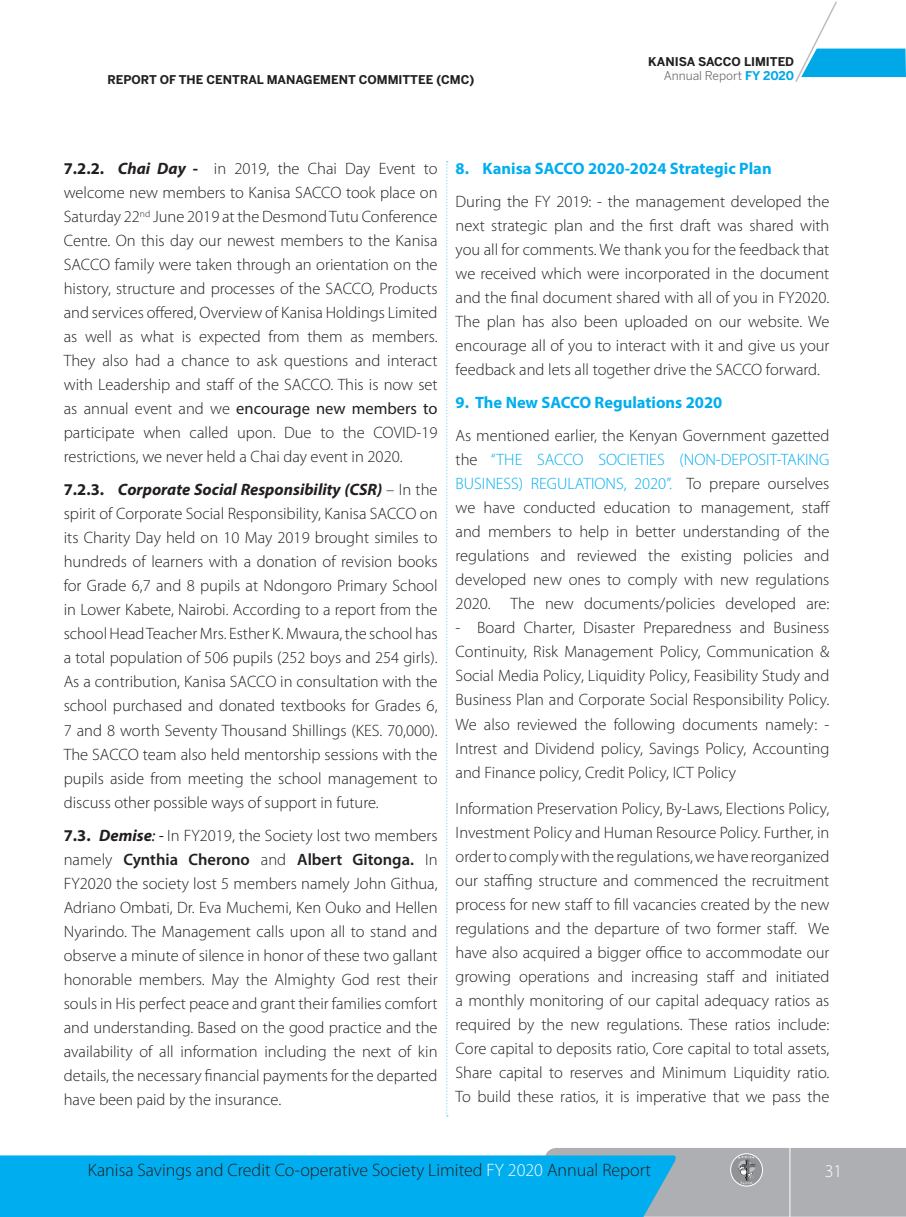
<style>
.page{position:relative;width:906px;height:1217px;background:#fff}
.page>*{position:absolute;margin:0;border:0;box-sizing:border-box;transform-origin:0 0}
.t1{font:300 18px "Myriad Pro";color:#231f20}
.t2{font:300 18px "Myriad Pro";color:#fff}
.List_Paragraph{font:300 16.5px/24px "Myriad Pro";color:#231f20;text-align:justify}
.No_Spacing{font:300 16.5px/24px "Myriad Pro";color:#231f20;text-align:justify}
.List_Paragraph-2{font:300 16.5px/24px "Myriad Pro";color:#221e1f;text-align:justify}
.List_Paragraph-3{font:700 16.5px "Myriad Pro";color:#00aeef}
.t3{font:700 12px/14.4px "Benton Sans";color:#231f20;text-align:right}
.s1{font-weight:400;color:#6c6d70}
.s2{color:#00a8e7}
.s3{font-weight:700}
.s4{font-weight:700;font-style:italic}
.s5{font-weight:400}
.s6{font-weight:700;color:#231f20}
.s7{font-weight:700;font-style:italic;color:#221e1f}
.s8{font-weight:400;font-style:italic;color:#221e1f}
.s9{font-weight:600}
.s10{color:#00aeef}
.s11{color:#fff}
</style>
<div class="page">
<svg style="left:795px;top:1px;width:111px;height:81px"></svg>
<svg style="left:446px;top:161px;width:1px;height:955px"></svg>
<svg style="left:0;top:1148px;width:906px;height:68px;background:#42b3df"></svg>
<p class="t3" style="left:107px;top:73px;width:368px">REPORT OF THE CENTRAL MANAGEMENT COMMITTEE (CMC)</p>
<p class="t3" style="left:648px;top:54px;width:147px">KANISA SACCO LIMITED<br><span class="s1">Annual Report</span> <span class="s2">FY 2020</span></p>
<p class="List_Paragraph" style="left:64px;top:156px;width:375px"><span class="s3">7.2.2.</span> <span class="s4">Chai Day</span> <span class="s3">-</span> in 2019, the Chai Day Event to welcome new members to Kanisa SACCO took place on Saturday 22<sup>nd</sup> June 2019 at the Desmond Tutu Conference Centre. On this day our newest members to the Kanisa SACCO family were taken through an orientation on the history, structure and processes of the SACCO, Products and services offered, Overview of Kanisa Holdings Limited as well as what is expected from them as members.<br>They also had a chance to ask questions and interact with Leadership and staff of the SACCO. This is now set as annual event and we <span class="s5">encourage new members to </span>participate when called upon. Due to the COVID-19 restrictions, we never held a Chai day event in 2020.</p>
<p class="List_Paragraph-2" style="left:64px;top:477px;width:375px"><span class="s6">7.2.3.</span> <span class="s4">Corporate Social Responsibility (CSR)</span> – In the spirit of Corporate Social Responsibility, Kanisa SACCO on its Charity Day held on 10 May 2019 brought similes to hundreds of learners with a donation of revision books for Grade 6,7 and 8 pupils at Ndongoro Primary School in Lower Kabete, Nairobi. According to a report from the school Head Teacher Mrs. Esther K. Mwaura, the school has a total population of 506 pupils (252 boys and 254 girls).<br>As a contribution, Kanisa SACCO in consultation with the school purchased and donated textbooks for Grades 6, 7 and 8 worth Seventy Thousand Shillings (KES. 70,000).<br>The SACCO team also held mentorship sessions with the pupils aside from meeting the school management to discuss other possible ways of support in future.</p>
<p class="List_Paragraph" style="left:64px;top:822px;width:375px"><span class="s3">7.3.</span> <span class="s7">Demise</span><span class="s8">: -</span> In FY2019, the Society lost two members namely <span class="s9">Cynthia Cherono</span> and <span class="s9">Albert Gitonga.</span> In FY2020 the society lost 5 members namely John Githua, Adriano Ombati, Dr. Eva Muchemi, Ken Ouko and Hellen Nyarindo. The Management calls upon all to stand and observe a minute of silence in honor of these two gallant honorable members. May the Almighty God rest their souls in His perfect peace and grant their families comfort and understanding. Based on the good practice and the availability of all information including the next of kin details, the necessary financial payments for the departed have been paid by the insurance.</p>
<p class="List_Paragraph-3" style="left:455px;top:158px;width:317px">8. Kanisa SACCO 2020-2024 Strategic Plan</p>
<p class="List_Paragraph" style="left:455px;top:189px;width:375px">During the FY 2019: - the management developed the next strategic plan and the first draft was shared with you all for comments. We thank you for the feedback that we received which were incorporated in the document and the final document shared with all of you in FY2020.<br>The plan has also been uploaded on our website. We encourage all of you to interact with it and give us your feedback and lets all together drive the SACCO forward.</p>
<p class="List_Paragraph-3" style="left:455px;top:392px;width:268px">9. The New SACCO Regulations 2020</p>
<p class="No_Spacing" style="left:455px;top:423px;width:376px">As mentioned earlier, the Kenyan Government gazetted the <span class="s10">“THE SACCO SOCIETIES (NON-DEPOSIT-TAKING BUSINESS) REGULATIONS, 2020”.</span> To prepare ourselves we have conducted education to management, staff and members to help in better understanding of the regulations and reviewed the existing policies and developed new ones to comply with new regulations 2020. The new documents/policies developed are:</p>
<p class="No_Spacing" style="left:455px;top:615px;width:375px">- Board Charter, Disaster Preparedness and Business Continuity, Risk Management Policy, Communication &amp; Social Media Policy, Liquidity Policy, Feasibility Study and Business Plan and Corporate Social Responsibility Policy.<br>We also reviewed the following documents namely: - Intrest and Dividend policy, Savings Policy, Accounting and Finance policy, Credit Policy, ICT Policy</p>
<p class="No_Spacing" style="left:455px;top:795px;width:375px">Information Preservation Policy, By-Laws, Elections Policy, Investment Policy and Human Resource Policy. Further, in order to comply with the regulations, we have reorganized our staffing structure and commenced the recruitment process for new staff to fill vacancies created by the new regulations and the departure of two former staff. We have also acquired a bigger office to accommodate our growing operations and increasing staff and initiated a monthly monitoring of our capital adequacy ratios as required by the new regulations. These ratios include:<br>Core capital to deposits ratio, Core capital to total assets, Share capital to reserves and Minimum Liquidity ratio.<br>To build these ratios, it is imperative that we pass the</p>
<p class="t1" style="left:88px;top:1159px;width:565px">Kanisa Savings and Credit Co-operative Society Limited <span class="s11">FY 2020</span> Annual Report</p>
<p class="t2" style="left:824px;top:1159px;width:19px">31</p>
</div>
